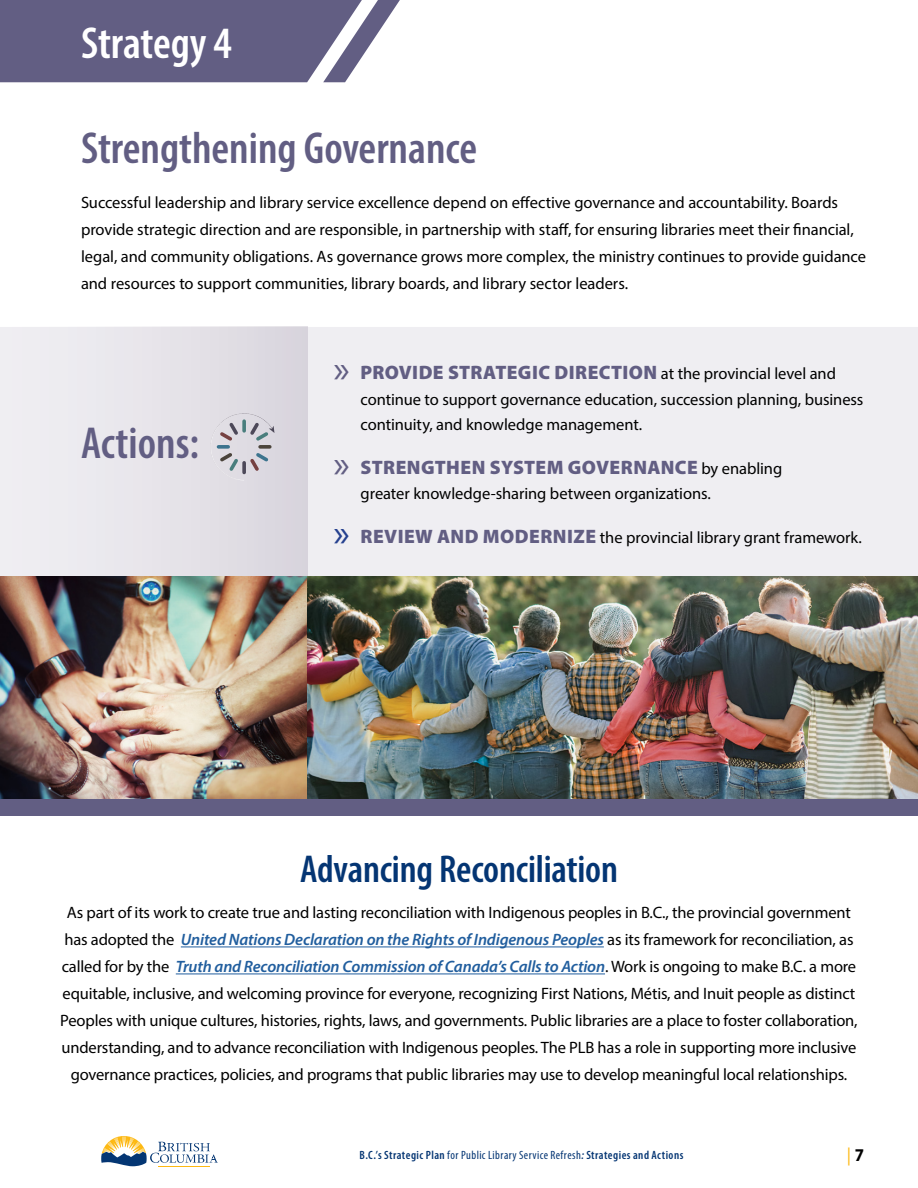
<style>
.page{position:relative;width:918px;height:1188px;background:#fff}
.page>*{position:absolute;margin:0;border:0;box-sizing:border-box;transform-origin:0 0}
.t1{font:600 condensed 45px "Myriad Pro";color:#625e83}
.t2{font:600 condensed 45px "Myriad Pro";color:#fff}
.t3{font:600 condensed 39px "Myriad Pro";letter-spacing:-.005em;color:#043573}
.t4{font:900 19.5px "Myriad Pro";letter-spacing:.015em;color:#625e83}
.t5{font:18px "Myriad Pro";color:#fdb813}
.t6{font:16.5px/27px "Myriad Pro";letter-spacing:-.01em;color:#000}
.t7{font:600 condensed 12px "Myriad Pro";letter-spacing:.04em;color:#043573}
.s1{font-weight:400;font-size:39px}
.s2{font-weight:400;font-size:16.5px;color:#000}
.s3{font-size:39px;color:#25408f}
.s4{font-weight:900;font-size:19.5px;color:#625e83}
.s5{font-weight:600;font-style:italic;color:#215e9e}
.s6{font-weight:400}
.s7{font-style:italic}
.s8{font-weight:700;font-stretch:semi-condensed;color:#000}
</style>
<div class="page">
<hr style="left:158px;top:1166px;width:52px;height:1px;background:#fdb913">
<svg style="left:101px;top:1136px;width:117px;height:30px"></svg>
<div style="left:307px;top:327px;width:611px;height:249px;background:#efeef2"></div>
<div style="left:0;top:326px;width:307px;height:289px;background:linear-gradient(to right,#f2f1f5,#dad6de)"></div>
<hr style="left:181px;top:947px;width:423px;height:1px;background:#215e9e">
<hr style="left:176px;top:974px;width:429px;height:1px;background:#215e9e">
<svg style="left:0;top:0;width:400px;height:82px;background:#716e8f"></svg>
<svg style="left:272px;top:420px;width:2px;height:24px"></svg>
<img style="left:0;top:576px;width:307px;height:223px">
<img style="left:307px;top:576px;width:611px;height:223px">
<div style="left:0;top:799px;width:918px;height:17px;background:#625e83"></div>
<img style="left:211px;top:413px;width:61px;height:67px">
<h2 class="t2" style="left:81px;top:15px;width:152px">Strategy 4</h2>
<h3 class="t1" style="left:81px;top:121px;width:398px">Strengthening Governance</h3>
<p class="t6" style="left:81px;top:189px;width:787px">Successful leadership and library service excellence depend on efective governance and accountability. Boards provide strategic direction and are responsible, in partnership with staf, for ensuring libraries meet their fnancial, legal, and community obligations. As governance grows more complex, the ministry continues to provide guidance and resources to support communities, library boards, and library sector leaders.</p>
<h4 class="t1" style="left:81px;top:415px;width:120px">Actions:</h4>
<p class="t4" style="left:334px;top:360px;width:504px"><span class="s1">»</span> PROVIDE STRATEGIC DIRECTION <span class="s2">at the provincial level and</span></p>
<p class="t6" style="left:361px;top:386px;width:504px;line-height:25.5px">continue to support governance education, succession planning, business continuity, and knowledge management.</p>
<p class="t4" style="left:334px;top:454px;width:450px"><span class="s1">»</span> STRENGTHEN SYSTEM GOVERNANCE <span class="s2">by enabling</span></p>
<p class="t6" style="left:361px;top:480px;width:352px">greater knowledge-sharing between organizations.</p>
<p class="t6" style="left:334px;top:524px;width:530px"><span class="s3">»</span> <span class="s4">REVIEW AND MODERNIZE</span> the provincial library grant framework.</p>
<p class="t3" style="left:300px;top:845px;width:319px">Advancing Reconciliation</p>
<p class="t6" style="left:60px;top:899px;width:799px;text-align:center">As part of its work to create true and lasting reconciliation with Indigenous peoples in B.C., the provincial government has adopted the <span class="s5">United Nations Declaration on the Rights of Indigenous Peoples</span> as its framework for reconciliation, as called for by the <span class="s5">Truth and Reconciliation Commission of Canada’s Calls to Action</span>. Work is ongoing to make B.C. a more equitable, inclusive, and welcoming province for everyone, recognizing First Nations, Métis, and Inuit people as distinct Peoples with unique cultures, histories, rights, laws, and governments. Public libraries are a place to foster collaboration, understanding, and to advance reconciliation with Indigenous peoples. The PLB has a role in supporting more inclusive governance practices, policies, and programs that public libraries may use to develop meaningful local relationships.</p>
<p class="t7" style="left:360px;top:1148px;width:325px">B.C.’s Strategic Plan <span class="s6">for Public Library Service Refresh</span><span class="s7">:</span> Strategies and Actions</p>
<p class="t5" style="left:847px;top:1144px;width:19px">| <span class="s8">7</span></p>
</div>
